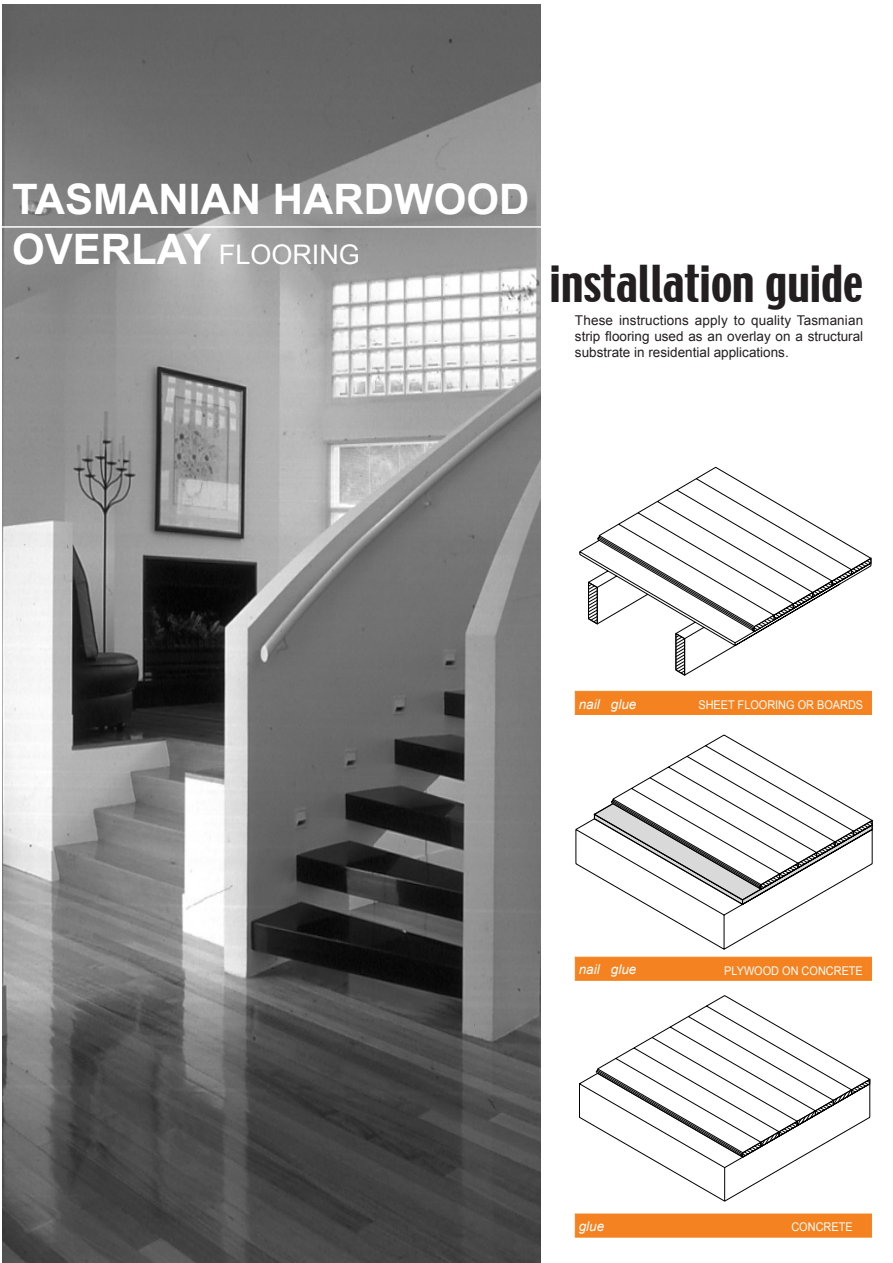
<style>
.page{position:relative;width:893px;height:1263px;background:#fff}
.page>*{position:absolute;margin:0;border:0;box-sizing:border-box;transform-origin:0 0}
.t1{font:45px "Techno";color:#231f20}
.t2{font:700 42px "Arial";color:#fff}
.t3{font:27px "Arial";color:#fff}
.t4{font:13.5px/16.2px "Arial";color:#231f20;text-align:justify}
.t5{font:italic 13.5px "Arial";color:#fff}
.t6{font:12px "Arial";color:#fff;scale:.91 1}
.s1{font-weight:700;font-size:42px}
</style>
<div class="page">
<img style="left:2px;top:4px;width:538px;height:1259px">
<svg style="left:579px;top:467px;width:291px;height:93px"></svg>
<svg style="left:587px;top:557px;width:285px;height:119px"></svg>
<svg style="left:575px;top:734px;width:298px;height:216px"></svg>
<svg style="left:579px;top:995px;width:272px;height:133px"></svg>
<svg style="left:596px;top:1068px;width:275px;height:133px"></svg>
<div style="left:575px;top:1214px;width:297px;height:23px;background:#f58220"></div>
<div style="left:575px;top:957px;width:297px;height:24px;background:#f58220;border:1px solid #f58220"></div>
<div style="left:575px;top:691px;width:297px;height:24px;background:#f58220"></div>
<hr style="left:0;top:226px;width:567px;height:2px;background:#fff">
<p class="t2" style="left:12px;top:171px;width:519px">TASMANIAN HARDWOOD</p>
<p class="t3" style="left:12px;top:237px;width:349px"><span class="s1">OVERLAY</span> FLOORING</p>
<p class="t1" style="left:550px;top:253px;width:315px">installation guide</p>
<p class="t4" style="left:575px;top:312px;width:290px">These instructions apply to quality Tasmanian strip flooring used as an overlay on a structural substrate in residential applications.</p>
<p class="t5" style="left:579px;top:696px;width:59px">nail glue</p>
<p class="t6" style="left:698px;top:696px;width:183px">SHEET FLOORING OR BOARDS</p>
<p class="t5" style="left:579px;top:961px;width:59px">nail glue</p>
<p class="t6" style="left:724px;top:963px;width:154px">PLYWOOD ON CONCRETE</p>
<p class="t5" style="left:579px;top:1218px;width:27px">glue</p>
<p class="t6" style="left:791px;top:1219px;width:69px">CONCRETE</p>
</div>
